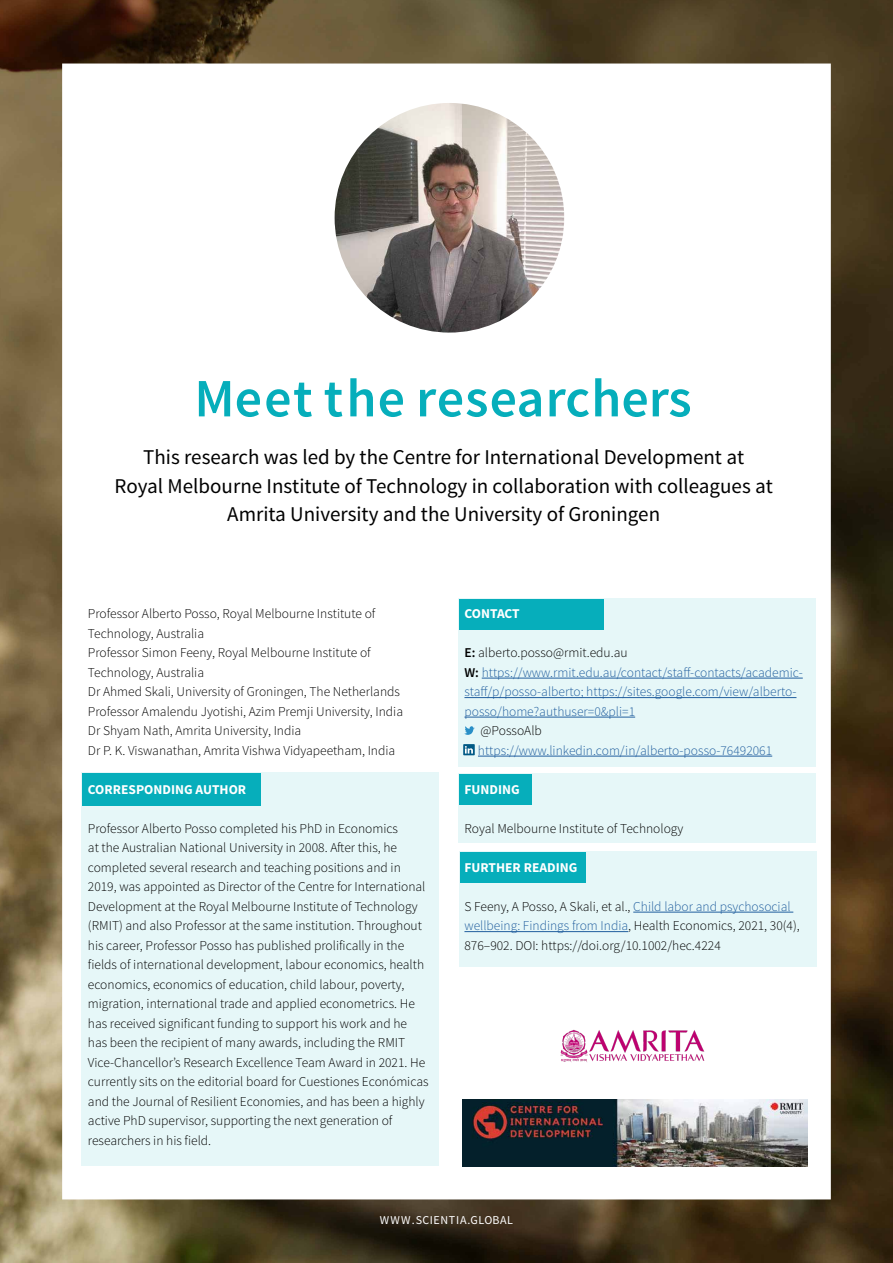
<style>
.page{position:relative;width:893px;height:1263px;background:#fff}
.page>*{position:absolute;margin:0;border:0;box-sizing:border-box;transform-origin:0 0}
.t1{font:600 54px "Source Sans Pro";letter-spacing:.02em;color:#06aebb}
.t2{font:21px/28.5px "Source Sans Pro";color:#000;text-align:center}
.t3{font:300 13.5px/19.5px "Source Sans Pro";color:#000}
.t4{font:300 13.5px/19.5px "Source Sans Pro";color:#215e9e}
.t5{font:700 13.5px "Source Sans Pro";color:#fff}
.t6{font:12px "Source Sans Pro";letter-spacing:.05em;color:#fff}
.s1{font-weight:600;color:#000}
.s2{color:#000}
.s3{color:#215e9e}
</style>
<div class="page">
<img style="left:0;top:0;width:893px;height:1263px">
<div style="left:62px;top:64px;width:769px;height:1135px;background:#fff;border:2px solid #fff"></div>
<img style="left:335px;top:103px;width:229px;height:230px;border-radius:115px">
<div style="left:458px;top:773px;width:358px;height:70px;background:#e6f7f8"></div>
<div style="left:459px;top:851px;width:358px;height:116px;background:#e6f7f8"></div>
<div style="left:459px;top:774px;width:72px;height:30px;background:#06aebb"></div>
<div style="left:460px;top:852px;width:125px;height:30px;background:#06aebb"></div>
<div style="left:458px;top:598px;width:358px;height:169px;background:#e6f7f8"></div>
<div style="left:82px;top:773px;width:357px;height:393px;background:#e6f7f8"></div>
<div style="left:459px;top:599px;width:144px;height:31px;background:#06aebb"></div>
<div style="left:82px;top:773px;width:178px;height:33px;background:#06aebb"></div>
<hr style="left:482px;top:678px;width:321px;height:1px;background:#215e9e">
<hr style="left:464px;top:697px;width:332px;height:1px;background:#215e9e">
<hr style="left:464px;top:717px;width:171px;height:1px;background:#215e9e">
<hr style="left:478px;top:756px;width:294px;height:1px;background:#215e9e">
<hr style="left:633px;top:912px;width:160px;height:1px;background:#215e9e">
<hr style="left:464px;top:931px;width:164px;height:1px;background:#215e9e">
<img style="left:560px;top:1029px;width:145px;height:34px">
<img style="left:462px;top:1099px;width:346px;height:67px">
<svg style="left:463px;top:744px;width:12px;height:11px"></svg>
<svg style="left:465px;top:746px;width:8px;height:7px"></svg>
<svg style="left:464px;top:726px;width:11px;height:9px"></svg>
<h1 class="t1" style="left:194px;top:364px;width:499px">Meet the researchers</h1>
<h2 class="t2" style="left:115px;top:443px;width:660px">This research was led by the Centre for International Development at<br>Royal Melbourne Institute of Technology in collaboration with colleagues at<br>Amrita University and the University of Groningen</h2>
<p class="t3" style="left:88px;top:604px;width:317px">Professor Alberto Posso, Royal Melbourne Institute of Technology, Australia<br>Professor Simon Feeny, Royal Melbourne Institute of Technology, Australia<br>Dr Ahmed Skali, University of Groningen, The Netherlands Professor Amalendu Jyotishi, Azim Premji University, India Dr Shyam Nath, Amrita University, India<br>Dr P. K. Viswanathan, Amrita Vishwa Vidyapeetham, India</p>
<p class="t5" style="left:88px;top:780px;width:160px">CORRESPONDING AUTHOR</p>
<p class="t3" style="left:88px;top:818px;width:342px">Professor Alberto Posso completed his PhD in Economics<br>at the Australian National University in 2008. After this, he completed several research and teaching positions and in 2019, was appointed as Director of the Centre for International Development at the Royal Melbourne Institute of Technology (RMIT) and also Professor at the same institution. Throughout his career, Professor Posso has published prolifically in the fields of international development, labour economics, health economics, economics of education, child labour, poverty, migration, international trade and applied econometrics. He has received significant funding to support his work and he has been the recipient of many awards, including the RMIT Vice-Chancellor’s Research Excellence Team Award in 2021. He currently sits on the editorial board for Cuestiones Económicas and the Journal of Resilient Economies, and has been a highly active PhD supervisor, supporting the next generation of researchers in his field.</p>
<p class="t5" style="left:464px;top:605px;width:57px">CONTACT</p>
<p class="t4" style="left:464px;top:643px;width:340px"><span class="s1">E:</span> <span class="s2">alberto.posso@rmit.edu.au<br></span><span class="s1">W:</span> https://www.rmit.edu.au/contact/staff-contacts/academic&shy;staff/p/posso-alberto; https://sites.google.com/view/alberto&shy;posso/home?authuser=0&amp;pli=1</p>
<p class="t3" style="left:481px;top:721px;width:63px">@PossoAlb</p>
<p class="t4" style="left:478px;top:740px;width:296px">https://www.linkedin.com/in/alberto-posso-76492061</p>
<p class="t5" style="left:464px;top:780px;width:57px">FUNDING</p>
<p class="t3" style="left:464px;top:818px;width:220px">Royal Melbourne Institute of Technology</p>
<p class="t5" style="left:464px;top:858px;width:114px">FURTHER READING</p>
<p class="t3" style="left:464px;top:896px;width:337px">S Feeny, A Posso, A Skali, et al., <span class="s3">Child labor and psychosocial wellbeing: Findings from India</span>, Health Economics, 2021, 30(4),<br>876–902. DOI: https://doi.org/10.1002/hec.4224</p>
<p class="t6" style="left:380px;top:1212px;width:135px">WWW.SCIENTIA.GLOBAL</p>
</div>
